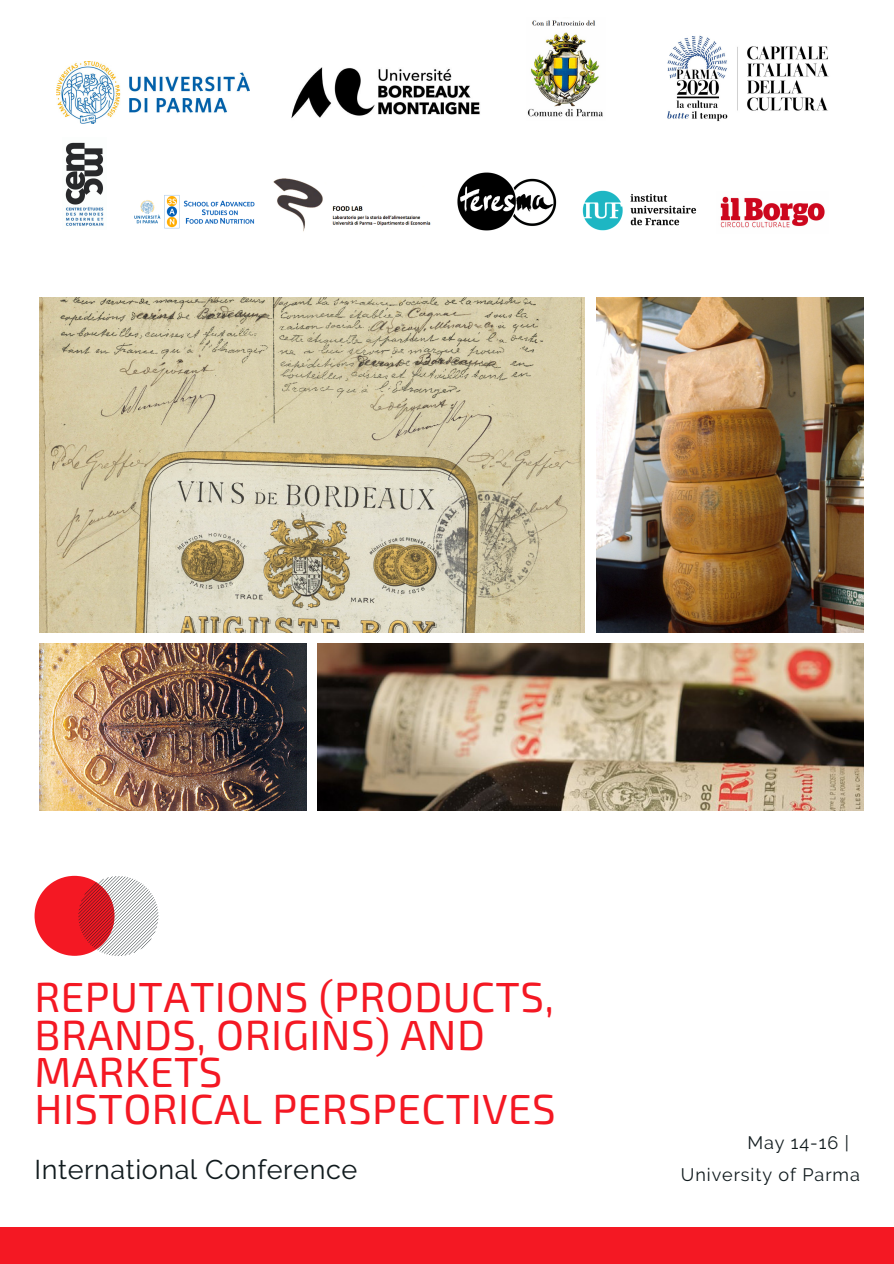
<style>
.page{position:relative;width:894px;height:1264px;background:#fff}
.page>*{position:absolute;margin:0;border:0;box-sizing:border-box;transform-origin:0 0}
.t1{font:42px/37.2px "Exo 2";letter-spacing:.01em;color:#f41823}
.t2{font:27px "Raleway";letter-spacing:.02em;color:#111b1e}
.t3{font:18px/31.5px "Raleway";letter-spacing:.05em;color:#111b1e}
</style>
<div class="page">
<svg style="left:35px;top:875px;width:123px;height:81px"></svg>
<img style="left:39px;top:298px;width:545px;height:334px">
<img style="left:596px;top:298px;width:267px;height:334px">
<img style="left:39px;top:643px;width:267px;height:167px">
<img style="left:318px;top:643px;width:545px;height:167px">
<div style="left:0;top:1226px;width:893px;height:37px;background:#f41823"></div>
<img style="left:57px;top:62px;width:192px;height:62px">
<img style="left:291px;top:67px;width:189px;height:51px">
<img style="left:527px;top:20px;width:76px;height:97px">
<img style="left:667px;top:35px;width:162px;height:87px">
<img style="left:65px;top:142px;width:39px;height:84px">
<img style="left:134px;top:195px;width:121px;height:34px">
<img style="left:273px;top:178px;width:158px;height:54px">
<img style="left:457px;top:172px;width:100px;height:59px">
<img style="left:582px;top:190px;width:115px;height:41px">
<img style="left:720px;top:196px;width:105px;height:32px">
<p class="t1" style="left:35px;top:977px;width:522px">REPUTATIONS (PRODUCTS,<br>BRANDS, ORIGINS) AND<br>MARKETS<br>HISTORICAL PERSPECTIVES</p>
<p class="t2" style="left:35px;top:1153px;width:324px">International Conference</p>
<p class="t3" style="left:680px;top:1127px;width:180px;text-indent:66px">May 14-16 |<br>University of Parma</p>
</div>
